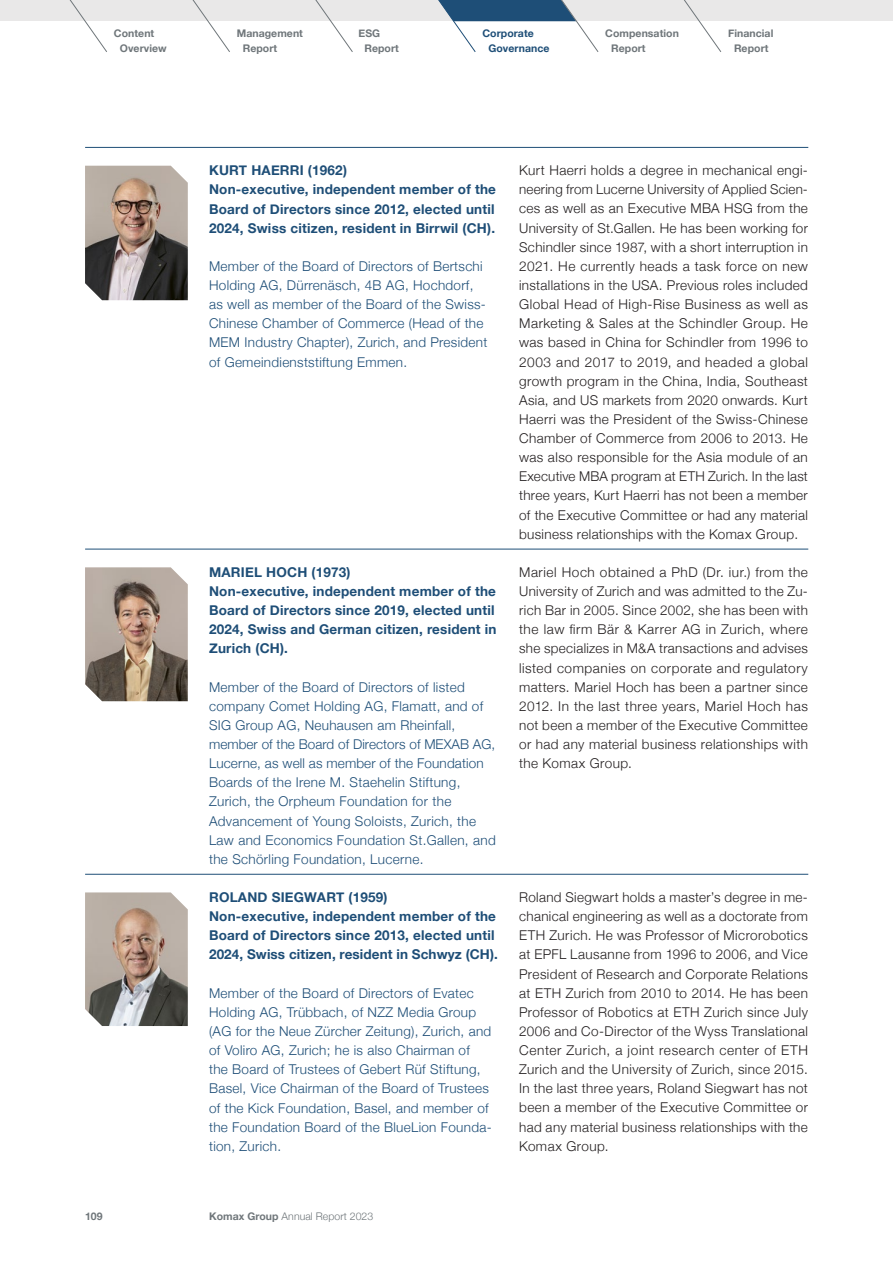
<style>
.page{position:relative;width:893px;height:1263px;background:#fff}
.page>*{position:absolute;margin:0;border:0;box-sizing:border-box;transform-origin:0 0}
.t1{font:300 13.5px/19.2px "Helvetica Neue";letter-spacing:.03em;color:#231f20;text-align:justify}
.t2{font:300 13.5px/19.2px "Helvetica Neue";letter-spacing:.02em;color:#1e4e77}
.t3{font:700 13.5px/19.2px "Helvetica Neue";letter-spacing:.015em;color:#1e4e77}
.t4{font:700 10.5px/14.7px "Helvetica Neue";letter-spacing:.005em;color:#6f767a}
.t5{font:300 10.5px "Helvetica Neue";letter-spacing:.005em;color:#6f767a}
.t6{font:700 10.5px/14.7px "Helvetica Neue";letter-spacing:.005em;color:#1e4e77}
.s1{font-weight:700}
</style>
<div class="page">
<div style="left:0;top:0;width:893px;height:21px;background:#e9e8e8"></div>
<svg style="left:69px;top:0;width:38px;height:52px"></svg>
<svg style="left:315px;top:0;width:38px;height:52px"></svg>
<svg style="left:438px;top:0;width:161px;height:52px"></svg>
<svg style="left:684px;top:0;width:37px;height:52px"></svg>
<svg style="left:192px;top:0;width:38px;height:52px"></svg>
<hr style="left:85px;top:147px;width:723px;height:1px;background:#1e4e77">
<img style="left:85px;top:166px;width:103px;height:134px">
<hr style="left:85px;top:549px;width:723px;height:1px;background:#1e4e77">
<img style="left:85px;top:567px;width:103px;height:134px">
<hr style="left:85px;top:874px;width:723px;height:1px;background:#1e4e77">
<img style="left:85px;top:892px;width:103px;height:134px">
<p class="t4" style="left:120px;top:26px;width:48px;text-indent:-6px">Content<br>Overview</p>
<p class="t4" style="left:243px;top:26px;width:62px;text-indent:-6px">Management<br>Report</p>
<p class="t4" style="left:364px;top:26px;width:36px;text-indent:-6px">ESG<br>Report</p>
<p class="t6" style="left:488px;top:26px;width:63px;text-indent:-6px">Corporate<br>Governance</p>
<p class="t4" style="left:611px;top:26px;width:69px;text-indent:-6px">Compensation<br>Report</p>
<p class="t4" style="left:728px;top:26px;width:47px;text-align:center">Financial<br>Report</p>
<p class="t4" style="left:85px;top:1209px;width:19px">109</p>
<p class="t3" style="left:209px;top:161px;width:288px">KURT HAERRI (1962)<br>Non-executive, independent member of the Board of Directors since 2012, elected until 2024, Swiss citizen, resident in Birrwil (CH).</p>
<p class="t2" style="left:209px;top:256px;width:280px">Member of the Board of Directors of Bertschi Holding AG, Dürrenäsch, 4B AG, Hochdorf, as well as member of the Board of the Swiss-Chinese Chamber of Commerce (Head of the MEM Industry Chapter), Zurich, and President of Gemeindienststiftung Emmen.</p>
<p class="t3" style="left:209px;top:562px;width:289px">MARIEL HOCH (1973)<br>Non-executive, independent member of the<br>Board of Directors since 2019, elected until<br>2024, Swiss and German citizen, resident in<br>Zurich (CH).</p>
<p class="t2" style="left:209px;top:677px;width:288px">Member of the Board of Directors of listed company Comet Holding AG, Flamatt, and of SIG Group AG, Neuhausen am Rheinfall, member of the Board of Directors of MEXAB AG, Lucerne, as well as member of the Foundation Boards of the Irene M. Staehelin Stiftung, Zurich, the Orpheum Foundation for the Advancement of Young Soloists, Zurich, the Law and Economics Foundation St.Gallen, and the Schörling Foundation, Lucerne.</p>
<p class="t3" style="left:209px;top:887px;width:290px">ROLAND SIEGWART (1959)<br>Non-executive, independent member of the Board of Directors since 2013, elected until 2024, Swiss citizen, resident in Schwyz (CH).</p>
<p class="t2" style="left:209px;top:983px;width:284px">Member of the Board of Directors of Evatec Holding AG, Trübbach, of NZZ Media Group (AG for the Neue Zürcher Zeitung), Zurich, and of Voliro AG, Zurich; he is also Chairman of the Board of Trustees of Gebert Rüf Stiftung, Basel, Vice Chairman of the Board of Trustees of the Kick Foundation, Basel, and member of the Foundation Board of the BlueLion Founda&shy;tion, Zurich.</p>
<p class="t1" style="left:519px;top:161px;width:290px">Kurt Haerri holds a degree in mechanical engi&shy;neering from Lucerne University of Applied Scien&shy;ces as well as an Executive MBA HSG from the University of St.Gallen. He has been working for Schindler since 1987, with a short interruption in 2021. He currently heads a task force on new installations in the USA. Previous roles included Global Head of High-Rise Business as well as Marketing &amp; Sales at the Schindler Group. He was based in China for Schindler from 1996 to 2003 and 2017 to 2019, and headed a global growth program in the China, India, Southeast Asia, and US markets from 2020 onwards. Kurt Haerri was the President of the Swiss-Chinese Chamber of Commerce from 2006 to 2013. He was also responsible for the Asia module of an Executive MBA program at ETH Zurich. In the last three years, Kurt Haerri has not been a member of the Executive Committee or had any material business relationships with the Komax Group.</p>
<p class="t1" style="left:519px;top:562px;width:290px">Mariel Hoch obtained a PhD (Dr. iur.) from the University of Zurich and was admitted to the Zu&shy;rich Bar in 2005. Since 2002, she has been with the law firm Bär &amp; Karrer AG in Zurich, where she specializes in M&amp;A transactions and advises listed companies on corporate and regulatory matters. Mariel Hoch has been a partner since 2012. In the last three years, Mariel Hoch has not been a member of the Executive Committee or had any material business relationships with the Komax Group.</p>
<p class="t1" style="left:519px;top:887px;width:290px">Roland Siegwart holds a master’s degree in me&shy;chanical engineering as well as a doctorate from ETH Zurich. He was Professor of Microrobotics at EPFL Lausanne from 1996 to 2006, and Vice President of Research and Corporate Relations at ETH Zurich from 2010 to 2014. He has been Professor of Robotics at ETH Zurich since July 2006 and Co-Director of the Wyss Translational Center Zurich, a joint research center of ETH Zurich and the University of Zurich, since 2015.<br>In the last three years, Roland Siegwart has not been a member of the Executive Committee or had any material business relationships with the Komax Group.</p>
<p class="t5" style="left:209px;top:1210px;width:166px"><span class="s1">Komax Group</span> Annual Report 2023</p>
</div>
